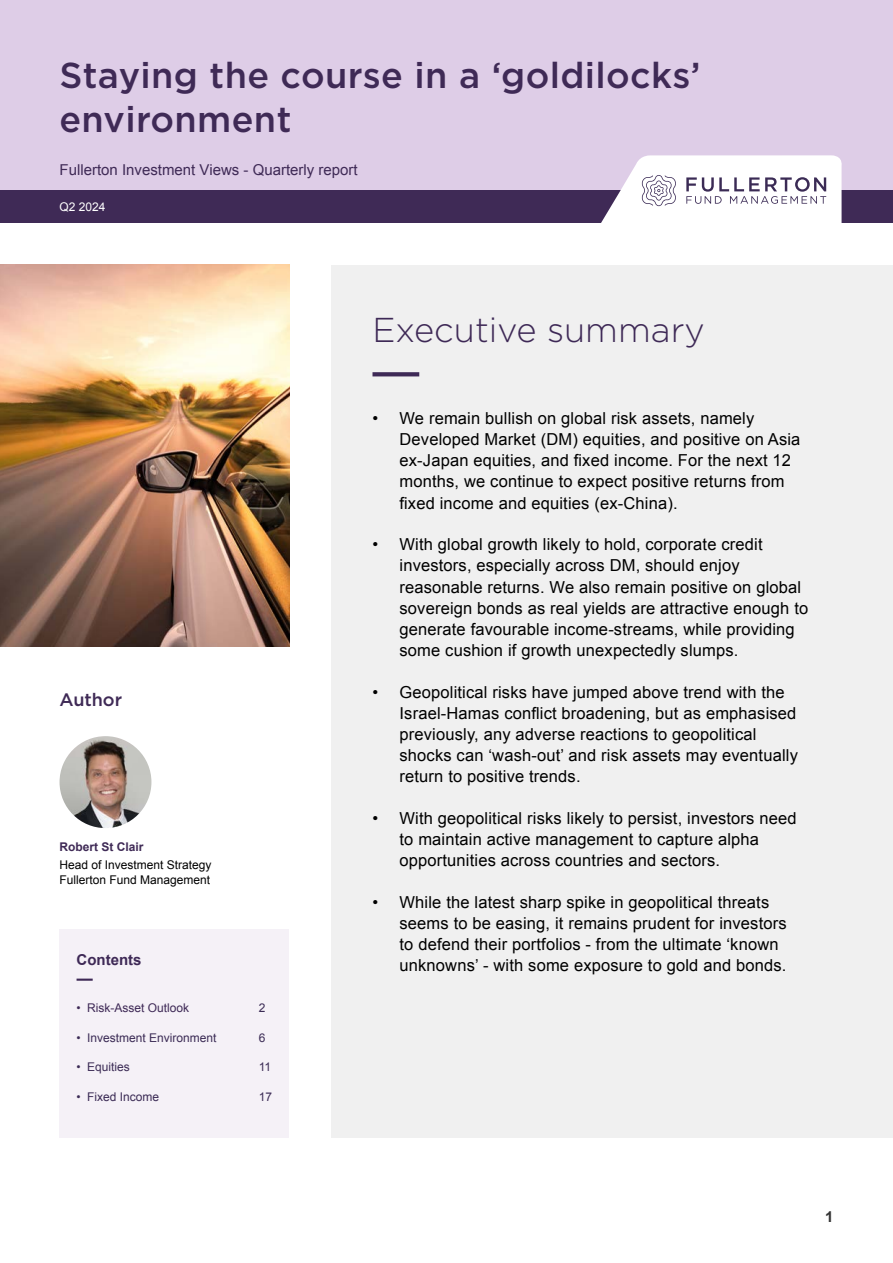
<style>
.page{position:relative;width:893px;height:1263px;background:#fff}
.page>*{position:absolute;margin:0;border:0;box-sizing:border-box;transform-origin:0 0}
.t1{font:500 36px/43.2px "Gotham";letter-spacing:.01em;color:#3f2a56}
.t2{font:300 34.5px "Gotham";color:#3e2956}
.t3{font:500 18px "Gotham";letter-spacing:-.005em;color:#3f2a56}
.t4{font:16.5px/21px "Arial";letter-spacing:.01em;color:#000}
.t5{font:15px "Arial";color:#3f2a56}
.t6{font:700 15px "Arial";color:#3e2956}
.t7{font:700 15px "Arial";color:#333}
.t8{font:12px "Arial";color:#3b2b55}
.t9{font:12px "Arial";color:#000}
.t10{font:12px "Arial";color:#3e2956}
.t11{font:700 12px "Arial";color:#3f2a56}
.t12{font:12px "Arial";color:#fff}
</style>
<div class="page">
<div style="left:0;top:0;width:893px;height:222px;background:#decde7"></div>
<div style="left:0;top:190px;width:893px;height:33px;background:#3f2a56"></div>
<svg style="left:601px;top:155px;width:241px;height:68px;background:#ebe8ee"></svg>
<img style="left:0;top:265px;width:289px;height:381px">
<div style="left:332px;top:265px;width:561px;height:872px;background:#f0f0f0"></div>
<img style="left:60px;top:736px;width:91px;height:92px;border-radius:46px">
<svg style="left:372px;top:372px;width:47px;height:4px"></svg>
<div style="left:60px;top:929px;width:229px;height:208px;background:#f5f1f7"></div>
<hr style="left:77px;top:978px;width:16px;height:3px;background:#3e2956">
<p class="t1" style="left:60px;top:54px;width:643px">Staying the course in a ‘goldilocks’ environment</p>
<p class="t5" style="left:60px;top:159px;width:300px">Fullerton Investment Views - Quarterly report</p>
<p class="t12" style="left:60px;top:199px;width:48px">Q2 2024</p>
<p class="t3" style="left:60px;top:688px;width:64px">Author</p>
<p class="t11" style="left:60px;top:839px;width:86px">Robert St Clair</p>
<p class="t9" style="left:60px;top:857px;width:154px">Head of Investment Strategy</p>
<p class="t9" style="left:60px;top:872px;width:152px">Fullerton Fund Management</p>
<p class="t6" style="left:77px;top:949px;width:66px">Contents</p>
<p class="t10" style="left:77px;top:1000px;width:114px">• Risk-Asset Outlook</p>
<p class="t8" style="left:259px;top:1000px;width:8px">2</p>
<p class="t8" style="left:77px;top:1030px;width:142px">• Investment Environment</p>
<p class="t8" style="left:77px;top:1059px;width:55px">• Equities</p>
<p class="t8" style="left:77px;top:1089px;width:84px">• Fixed Income</p>
<p class="t8" style="left:259px;top:1030px;width:8px">6</p>
<p class="t8" style="left:259px;top:1059px;width:14px">11</p>
<p class="t8" style="left:259px;top:1089px;width:15px">17</p>
<p class="t2" style="left:372px;top:308px;width:334px">Executive summary</p>
<p class="t4" style="left:399px;top:408px;width:402px;text-indent:-27px">• We remain bullish on global risk assets, namely Developed Market (DM) equities, and positive on Asia ex-Japan equities, and fixed income. For the next 12 months, we continue to expect positive returns from fixed income and equities (ex-China).</p>
<p class="t4" style="left:399px;top:534px;width:410px;text-indent:-27px">• With global growth likely to hold, corporate credit investors, especially across DM, should enjoy reasonable returns. We also remain positive on global sovereign bonds as real yields are attractive enough to generate favourable income-streams, while providing some cushion if growth unexpectedly slumps.</p>
<p class="t4" style="left:399px;top:681px;width:400px;text-indent:-27px">• Geopolitical risks have jumped above trend with the Israel-Hamas conflict broadening, but as emphasised previously, any adverse reactions to geopolitical shocks can ‘wash-out’ and risk assets may eventually return to positive trends.</p>
<p class="t4" style="left:399px;top:807px;width:399px;text-indent:-27px">• With geopolitical risks likely to persist, investors need to maintain active management to capture alpha opportunities across countries and sectors.</p>
<p class="t4" style="left:399px;top:891px;width:389px;text-indent:-27px">• While the latest sharp spike in geopolitical threats seems to be easing, it remains prudent for investors to defend their portfolios - from the ultimate ‘known unknowns’ - with some exposure to gold and bonds.</p>
<p class="t7" style="left:825px;top:1207px;width:10px">1</p>
</div>
